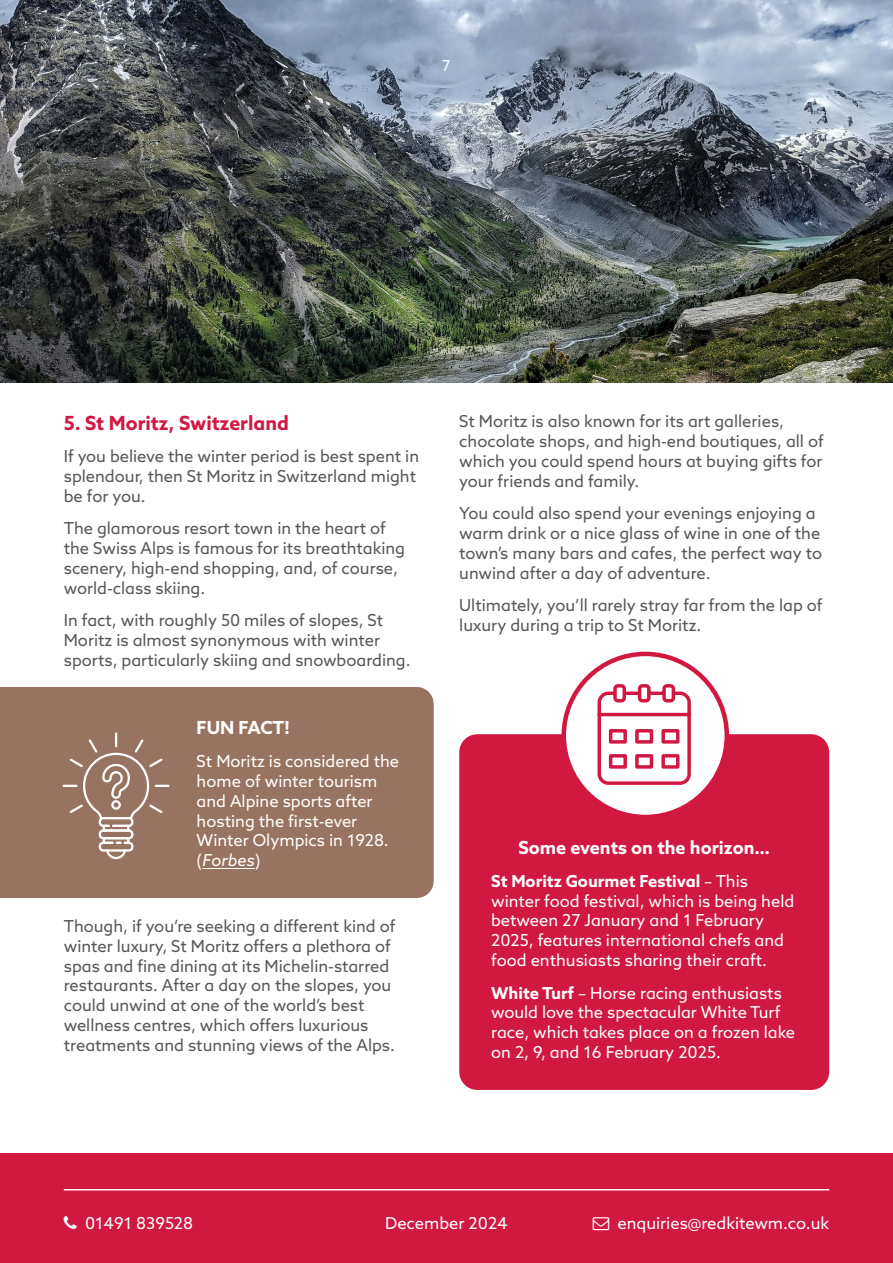
<style>
.page{position:relative;width:893px;height:1263px;background:#fff}
.page>*{position:absolute;margin:0;border:0;box-sizing:border-box;transform-origin:0 0}
.t1{font:700 19.5px "Azo Sans";color:#d11841}
.t2{font:700 18px "Azo Sans";color:#fff}
.t3{font:16.5px/19.8px "Azo Sans";color:#575756}
.t4{font:16.5px/19.8px "Azo Sans";color:#fff}
.t5{font:15px "Azo Sans";color:#fff}
.s1{font-style:italic}
.s2{font-weight:700}
</style>
<div class="page">
<div style="left:0;top:1153px;width:893px;height:110px;background:#d11841"></div>
<hr style="left:64px;top:1189px;width:765px;height:1px;background:#fff">
<div style="left:459px;top:734px;width:370px;height:356px;background:#d11841;border-radius:18px"></div>
<div style="left:564px;top:654px;width:163px;height:163px;background:#fff;border-radius:50%"></div>
<div style="left:561px;top:652px;width:168px;height:167px;border:4px solid #d11841;border-radius:50%"></div>
<img style="left:0;top:0;width:893px;height:383px">
<div style="left:0;top:687px;width:434px;height:211px;background:#997361"></div>
<hr style="left:202px;top:868px;width:53px;height:1px;background:#fff">
<svg style="left:597px;top:684px;width:94px;height:101px"></svg>
<svg style="left:63px;top:732px;width:106px;height:127px;background:#a48373"></svg>
<p class="t5" style="left:442px;top:56px;width:10px">7</p>
<p class="t1" style="left:64px;top:410px;width:227px">5. St Moritz, Switzerland</p>
<p class="t3" style="left:64px;top:446px;width:357px">If you believe the winter period is best spent in splendour, then St Moritz in Switzerland might be for you.</p>
<p class="t3" style="left:64px;top:518px;width:343px">The glamorous resort town in the heart of the Swiss Alps is famous for its breathtaking scenery, high-end shopping, and, of course, world-class skiing.</p>
<p class="t3" style="left:64px;top:610px;width:348px">In fact, with roughly 50 miles of slopes, St<br>Moritz is almost synonymous with winter sports, particularly skiing and snowboarding.</p>
<p class="t2" style="left:197px;top:715px;width:95px">FUN FACT!</p>
<p class="t4" style="left:197px;top:751px;width:204px">St Moritz is considered the home of winter tourism and Alpine sports after hosting the first-ever<br>Winter Olympics in 1928. (<span class="s1">Forbes</span>)</p>
<p class="t3" style="left:64px;top:916px;width:333px">Though, if you’re seeking a different kind of winter luxury, St Moritz offers a plethora of spas and fine dining at its Michelin-starred restaurants. After a day on the slopes, you could unwind at one of the world’s best wellness centres, which offers luxurious treatments and stunning views of the Alps.</p>
<p class="t3" style="left:459px;top:411px;width:366px">St Moritz is also known for its art galleries, chocolate shops, and high-end boutiques, all of which you could spend hours at buying gifts for your friends and family.</p>
<p class="t3" style="left:459px;top:503px;width:364px">You could also spend your evenings enjoying a warm drink or a nice glass of wine in one of the town’s many bars and cafes, the perfect way to unwind after a day of adventure.</p>
<p class="t3" style="left:459px;top:595px;width:365px">Ultimately, you’ll rarely stray far from the lap of luxury during a trip to St Moritz.</p>
<p class="t2" style="left:518px;top:836px;width:253px">Some events on the horizon…</p>
<p class="t4" style="left:491px;top:871px;width:305px"><span class="s2">St Moritz Gourmet Festival</span> – This winter food festival, which is being held between 27 January and 1 February 2025, features international chefs and food enthusiasts sharing their craft.</p>
<p class="t4" style="left:491px;top:983px;width:306px"><span class="s2">White Turf</span> – Horse racing enthusiasts would love the spectacular White Turf race, which takes place on a frozen lake on 2, 9, and 16 February 2025.</p>
<p class="t4" style="left:85px;top:1213px;width:110px">01491 839528</p>
<p class="t4" style="left:617px;top:1213px;width:213px">enquiries@redkitewm.co.uk</p>
<p class="t4" style="left:385px;top:1213px;width:124px">December 2024</p>
</div>
